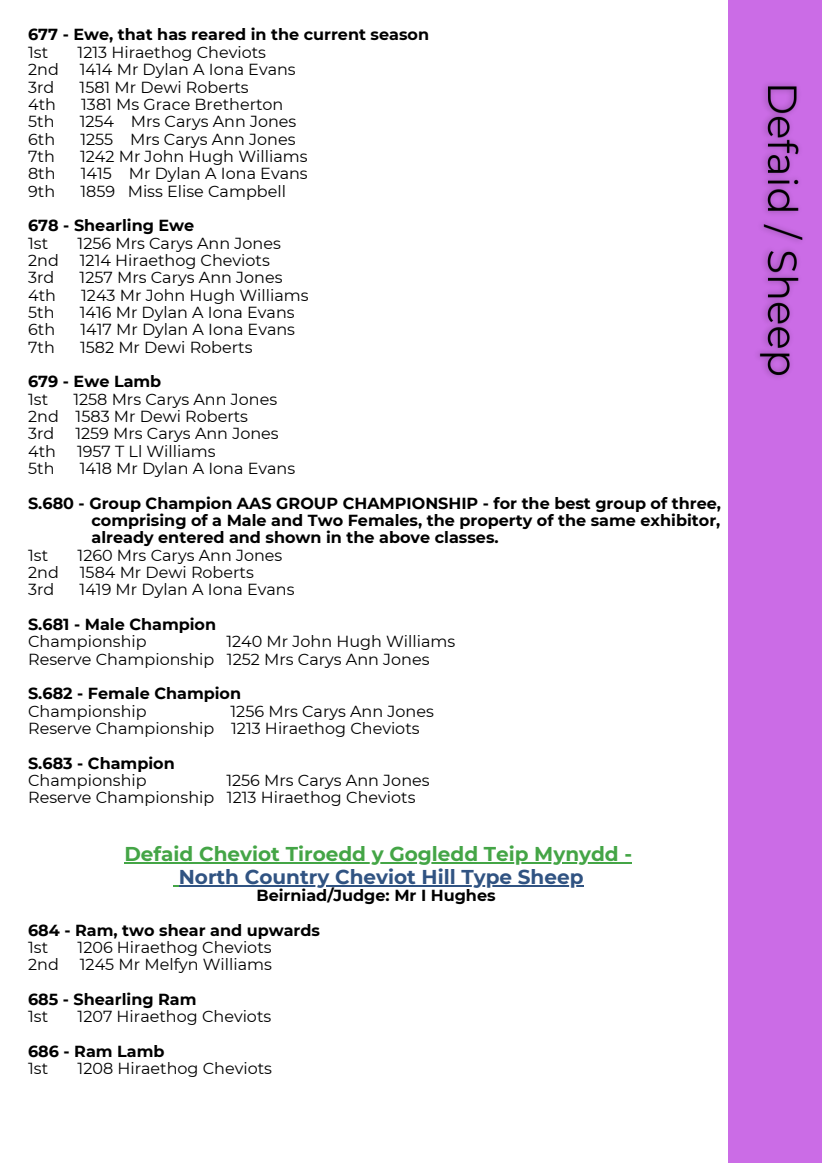
<style>
.page{position:relative;width:822px;height:1163px;background:#fff}
.page>*{position:absolute;margin:0;border:0;box-sizing:border-box;transform-origin:0 0}
.t1{font:700 20px "Montserrat";color:#44a546}
.t2{font:700 20px "Montserrat";color:#305382}
.t3{font:16px/34.6px "Montserrat";color:#000}
.t4{font:700 16px/34.6px "Montserrat";color:#000}
.s1{font-weight:700}
.s2{font-weight:400}
</style>
<div class="page">
<div style="left:729px;top:0;width:93px;height:1162px;background:#cb6ce6"></div>
<img style="left:758px;top:83px;width:45px;height:295px">
<hr style="left:124px;top:862px;width:508px;height:1px;background:#44a546">
<hr style="left:179px;top:884px;width:405px;height:2px;background:#305382">
<p class="t4" style="left:28px;top:17px;width:403px">677 - Ewe, that has reared in the current season</p>
<p class="t3" style="left:28px;top:35px;width:22px">1st</p>
<p class="t3" style="left:78px;top:35px;width:190px">1213 Hiraethog Cheviots</p>
<p class="t3" style="left:28px;top:52px;width:32px">2nd</p>
<p class="t3" style="left:80px;top:52px;width:217px">1414 Mr Dylan A Iona Evans</p>
<p class="t3" style="left:28px;top:69px;width:28px">3rd</p>
<p class="t3" style="left:80px;top:69px;width:171px">1581 Mr Dewi Roberts</p>
<p class="t3" style="left:28px;top:87px;width:29px">4th</p>
<p class="t3" style="left:81px;top:87px;width:204px">1381 Ms Grace Bretherton</p>
<p class="t3" style="left:28px;top:104px;width:28px">5th</p>
<p class="t3" style="left:80px;top:104px;width:36px">1254</p>
<p class="t3" style="left:131px;top:104px;width:167px">Mrs Carys Ann Jones</p>
<p class="t3" style="left:28px;top:121px;width:29px">6th</p>
<p class="t3" style="left:80px;top:121px;width:217px">1255 Mrs Carys Ann Jones</p>
<p class="t3" style="left:28px;top:139px;width:28px">7th</p>
<p class="t3" style="left:80px;top:139px;width:229px">1242 Mr John Hugh Williams</p>
<p class="t3" style="left:28px;top:156px;width:29px">8th</p>
<p class="t3" style="left:81px;top:156px;width:33px">1415</p>
<p class="t3" style="left:129px;top:156px;width:181px">Mr Dylan A Iona Evans</p>
<p class="t3" style="left:28px;top:173px;width:29px">9th</p>
<p class="t3" style="left:28px;top:173px;width:259px;text-indent:52px">1859 Miss Elise Campbell<br><span class="s1">678 - Shearling Ewe</span></p>
<p class="t3" style="left:28px;top:225px;width:22px">1st</p>
<p class="t3" style="left:78px;top:225px;width:205px">1256 Mrs Carys Ann Jones</p>
<p class="t3" style="left:28px;top:243px;width:32px">2nd</p>
<p class="t3" style="left:80px;top:243px;width:192px">1214 Hiraethog Cheviots</p>
<p class="t3" style="left:28px;top:260px;width:28px">3rd</p>
<p class="t3" style="left:80px;top:260px;width:204px">1257 Mrs Carys Ann Jones</p>
<p class="t3" style="left:28px;top:277px;width:29px">4th</p>
<p class="t3" style="left:81px;top:277px;width:229px">1243 Mr John Hugh Williams</p>
<p class="t3" style="left:28px;top:295px;width:28px">5th</p>
<p class="t3" style="left:80px;top:295px;width:217px">1416 Mr Dylan A Iona Evans</p>
<p class="t3" style="left:28px;top:312px;width:29px">6th</p>
<p class="t3" style="left:80px;top:312px;width:216px">1417 Mr Dylan A Iona Evans</p>
<p class="t3" style="left:28px;top:329px;width:28px">7th</p>
<p class="t3" style="left:28px;top:329px;width:226px;text-indent:52px">1582 Mr Dewi Roberts<br><span class="s1">679 - Ewe Lamb</span></p>
<p class="t3" style="left:28px;top:381px;width:22px">1st</p>
<p class="t3" style="left:73px;top:381px;width:205px">1258 Mrs Carys Ann Jones</p>
<p class="t3" style="left:28px;top:399px;width:221px">2nd 1583 Mr Dewi Roberts</p>
<p class="t3" style="left:28px;top:416px;width:28px">3rd</p>
<p class="t3" style="left:75px;top:416px;width:205px">1259 Mrs Carys Ann Jones</p>
<p class="t3" style="left:28px;top:433px;width:29px">4th</p>
<p class="t3" style="left:77px;top:433px;width:140px">1957 T Ll Williams</p>
<p class="t3" style="left:28px;top:451px;width:28px">5th</p>
<p class="t4" style="left:28px;top:451px;width:694px;text-indent:52px"><span class="s2">1418 Mr Dylan A Iona Evans<br></span>S.680 - Group Champion AAS GROUP CHAMPIONSHIP - for the best group of three,</p>
<p class="t4" style="left:92px;top:503px;width:630px">comprising of a Male and Two Females, the property of the same exhibitor,</p>
<p class="t4" style="left:92px;top:520px;width:409px">already entered and shown in the above classes.</p>
<p class="t3" style="left:28px;top:537px;width:22px">1st</p>
<p class="t3" style="left:78px;top:537px;width:206px">1260 Mrs Carys Ann Jones</p>
<p class="t3" style="left:28px;top:555px;width:32px">2nd</p>
<p class="t3" style="left:80px;top:555px;width:175px">1584 Mr Dewi Roberts</p>
<p class="t3" style="left:28px;top:572px;width:28px">3rd</p>
<p class="t3" style="left:80px;top:572px;width:217px">1419 Mr Dylan A Iona Evans</p>
<p class="t4" style="left:28px;top:607px;width:190px">S.681 - Male Champion</p>
<p class="t3" style="left:28px;top:624px;width:120px">Championship</p>
<p class="t3" style="left:226px;top:624px;width:231px">1240 Mr John Hugh Williams</p>
<p class="t3" style="left:28px;top:641px;width:403px">Reserve Championship 1252 Mrs Carys Ann Jones</p>
<h2 class="t4" style="left:28px;top:676px;width:215px">S.682 - Female Champion</h2>
<p class="t3" style="left:28px;top:693px;width:120px">Championship</p>
<p class="t3" style="left:231px;top:693px;width:205px">1256 Mrs Carys Ann Jones</p>
<p class="t3" style="left:28px;top:711px;width:393px">Reserve Championship 1213 Hiraethog Cheviots</p>
<p class="t4" style="left:28px;top:745px;width:148px">S.683 - Champion</p>
<p class="t3" style="left:28px;top:763px;width:120px">Championship</p>
<p class="t3" style="left:226px;top:763px;width:205px">1256 Mrs Carys Ann Jones</p>
<p class="t3" style="left:28px;top:780px;width:389px">Reserve Championship 1213 Hiraethog Cheviots</p>
<p class="t1" style="left:124px;top:841px;width:509px">Defaid Cheviot Tiroedd y Gogledd Teip Mynydd -</p>
<p class="t2" style="left:179px;top:864px;width:406px">North Country Cheviot Hill Type Sheep</p>
<p class="t4" style="left:28px;top:877px;width:469px;text-indent:228px">Beirniad/Judge: Mr I Hughes<br>684 - Ram, two shear and upwards</p>
<p class="t3" style="left:28px;top:929px;width:22px">1st</p>
<p class="t3" style="left:78px;top:929px;width:196px">1206 Hiraethog Cheviots</p>
<p class="t3" style="left:28px;top:947px;width:32px">2nd</p>
<p class="t3" style="left:80px;top:947px;width:194px">1245 Mr Melfyn Williams</p>
<p class="t4" style="left:28px;top:981px;width:170px">685 - Shearling Ram</p>
<p class="t3" style="left:28px;top:999px;width:22px">1st</p>
<p class="t3" style="left:78px;top:999px;width:195px">1207 Hiraethog Cheviots</p>
<p class="t4" style="left:28px;top:1033px;width:138px">686 - Ram Lamb</p>
<p class="t3" style="left:28px;top:1051px;width:22px">1st</p>
<p class="t3" style="left:78px;top:1051px;width:196px">1208 Hiraethog Cheviots</p>
</div>
